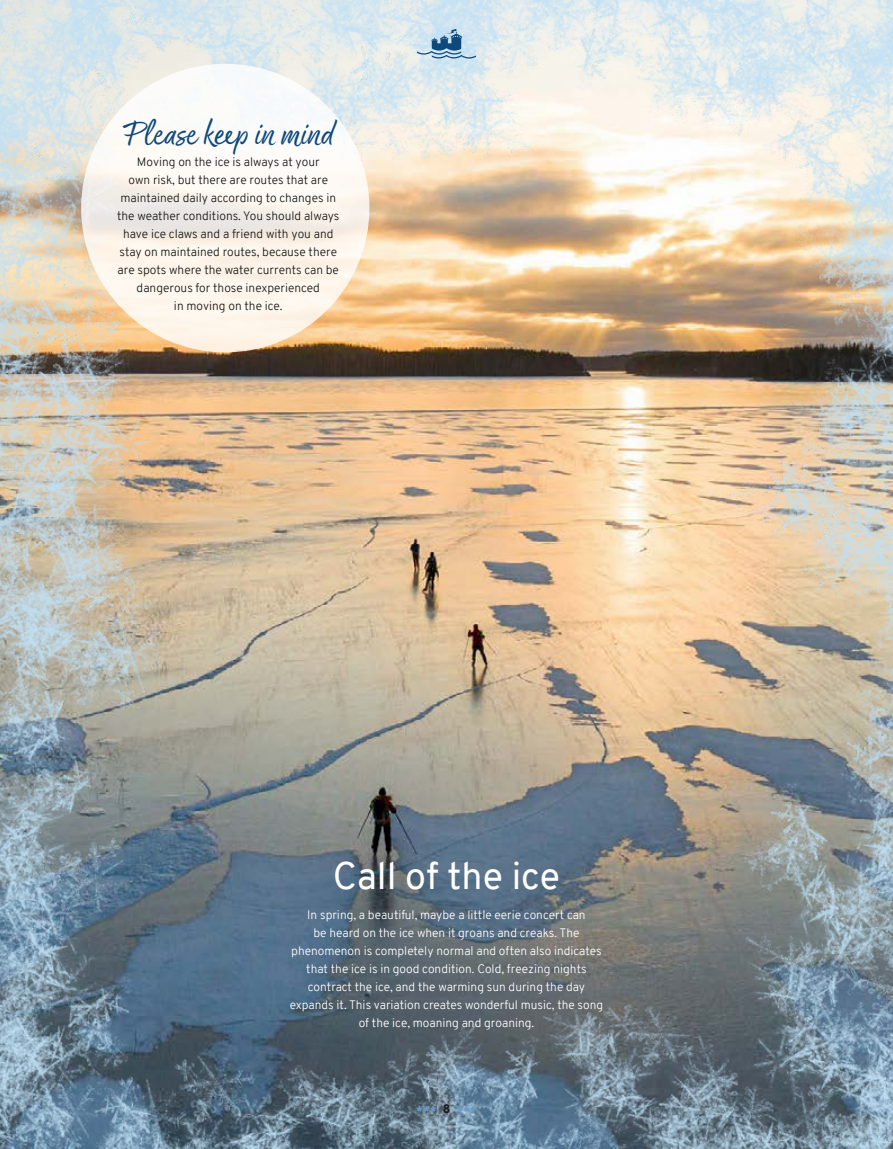
<style>
.page{position:relative;width:893px;height:1149px;background:#fff}
.page>*{position:absolute;margin:0;border:0;box-sizing:border-box;transform-origin:0 0}
.t1{font:37.5px "Good Karma Smooth";color:#0e497b}
.t2{font:37.5px "Overpass";color:#fff}
.t3{font:300 12px/18px "Overpass";color:#fff;text-align:center}
.t4{font:300 12px/18px "Overpass";color:#1d1d1b;text-align:center}
.t5{font:900 12px "Overpass";color:#6a9ac9}
.s1{color:#1d1d1b}
</style>
<div class="page">
<img style="left:0;top:0;width:893px;height:1148px">
<svg style="left:81px;top:64px;width:288px;height:288px;fill:#fdf8ef"></svg>
<svg style="left:417px;top:29px;width:59px;height:30px;background:#9bbbd1"></svg>
<h1 class="t1" style="left:123px;top:112px;width:212px">Please keep in mind</h1>
<p class="t4" style="left:117px;top:153px;width:224px">Moving on the ice is always at your<br>own risk, but there are routes that are maintained daily according to changes in the weather conditions. You should always have ice claws and a friend with you and stay on maintained routes, because there are spots where the water currents can be dangerous for those inexperienced<br>in moving on the ice.</p>
<h1 class="t2" style="left:333px;top:849px;width:229px">Call of the ice</h1>
<p class="t3" style="left:290px;top:905px;width:315px">In spring, a beautiful, maybe a little eerie concert can<br>be heard on the ice when it groans and creaks. The phenomenon is completely normal and often also indicates that the ice is in good condition. Cold, freezing nights contract the ice, and the warming sun during the day expands it. This variation creates wonderful music, the song of the ice, moaning and groaning.</p>
<p class="t5" style="left:416px;top:1101px;width:62px">*** <span class="s1">8</span> ***</p>
</div>
